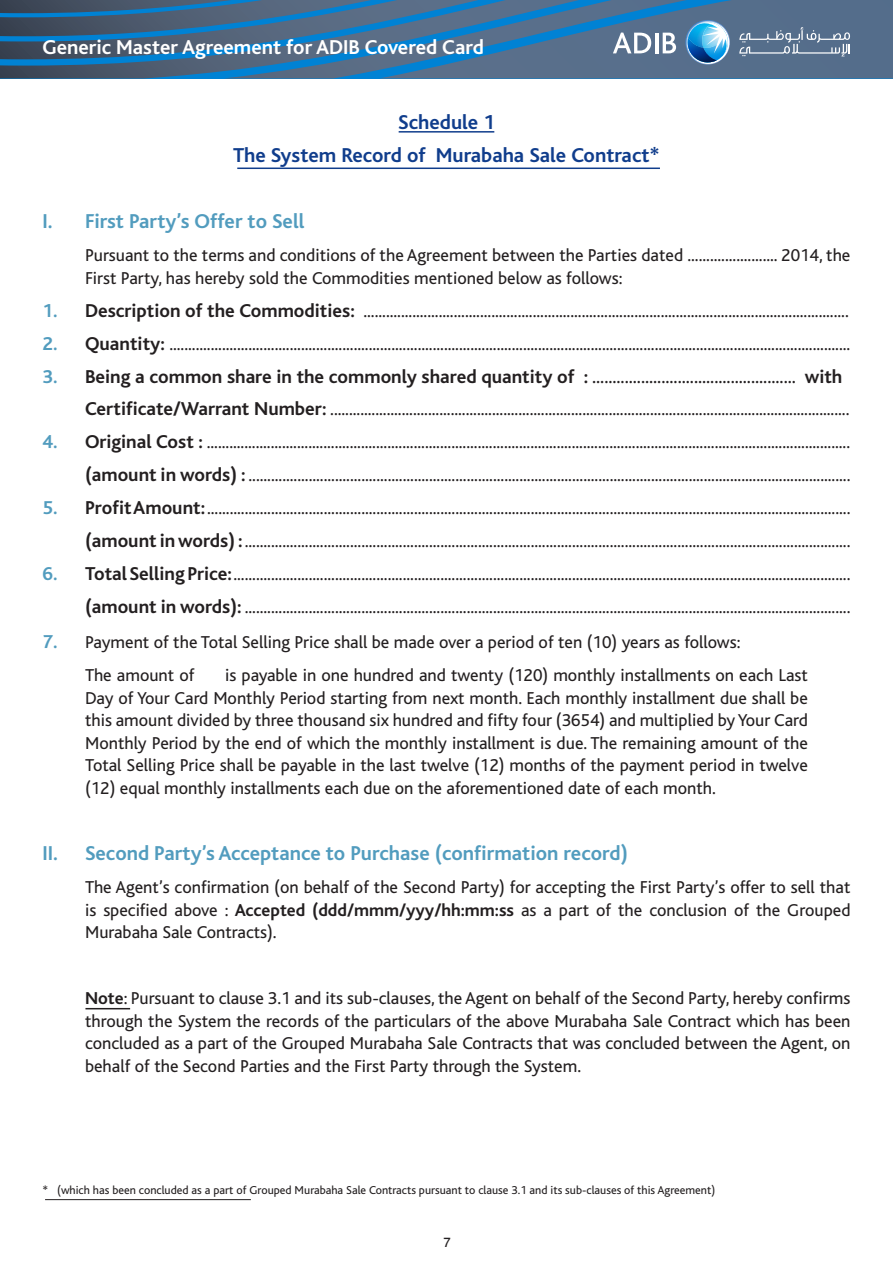
<style>
.page{position:relative;width:893px;height:1263px;background:#fff}
.page>*{position:absolute;margin:0;border:0;box-sizing:border-box;transform-origin:0 0}
.Text-1{font:700 21px "Bliss";color:#529cbe}
.Text-1-2{font:700 21px "Bliss";color:#103d8c}
.t1{font:700 21px "Bliss";color:#fff}
.Text-1-3{font:700 19.5px "Bliss";color:#231f20}
.Text-1-4{font:18px/22.5px "Bliss";color:#231f20;text-align:justify}
.t2{font:500 18px "Win Soft Pro";color:#231f20}
.Text-1-5{font:12px "Bliss";color:#231f20}
.s1{font-weight:700;font-size:19.5px;color:#529cbe}
.s2{font-weight:700;font-size:19.5px}
.s3{color:#529cbe}
.s4{font-weight:400}
.s5{font-weight:700}
</style>
<div class="page">
<svg style="left:0;top:0;width:893px;height:78px;background:#486f92"></svg>
<hr style="left:45px;top:1199px;width:206px;height:1px;background:#231f20">
<hr style="left:399px;top:131px;width:95px;height:2px;background:#103d8c">
<hr style="left:237px;top:168px;width:423px;height:1px;background:#103d8c">
<hr style="left:85px;top:1008px;width:45px;height:1px;background:#231f20">
<p class="t1" style="left:43px;top:37px;width:443px">Generic Master Agreement for ADIB Covered Card</p>
<p class="Text-1-2" style="left:398px;top:111px;width:98px">Schedule 1</p>
<p class="Text-1-2" style="left:233px;top:144px;width:428px">The System Record of Murabaha Sale Contract*</p>
<p class="Text-1" style="left:43px;top:210px;width:263px">I. First Party’s Offer to Sell</p>
<p class="Text-1-4" style="left:85px;top:244px;width:767px">Pursuant to the terms and conditions of the Agreement between the Parties dated ........................ 2014, the<br>First Party, has hereby sold the Commodities mentioned below as follows:</p>
<p class="Text-1-4" style="left:43px;top:300px;width:808px"><span class="s1">1.</span> <span class="s2">Description of the Commodities:</span> .................................................................................................................................</p>
<p class="Text-1-4" style="left:43px;top:333px;width:809px"><span class="s1">2.</span> <span class="s2">Quantity:</span> .....................................................................................................................................................................................</p>
<p class="Text-1-3" style="left:43px;top:367px;width:801px"><span class="s3">3.</span> Being a common share in the commonly shared quantity of : <span class="s4">..................................................</span> with</p>
<p class="Text-1-4" style="left:85px;top:398px;width:766px"><span class="s2">Certificate/Warrant Number:</span> ..........................................................................................................................................</p>
<p class="Text-1-4" style="left:43px;top:431px;width:809px"><span class="s1">4.</span> <span class="s2">Original Cost :</span> ...........................................................................................................................................................................</p>
<p class="Text-1-4" style="left:85px;top:464px;width:767px"><span class="s2">(amount in words) :</span> ................................................................................................................................................................</p>
<p class="Text-1-4" style="left:43px;top:497px;width:809px"><span class="s1">5.</span> <span class="s2">Profit Amount:</span> ...........................................................................................................................................................................</p>
<p class="Text-1-4" style="left:85px;top:530px;width:767px"><span class="s2">(amount in words) :</span> .................................................................................................................................................................</p>
<p class="Text-1-4" style="left:43px;top:563px;width:809px"><span class="s1">6.</span> <span class="s2">Total Selling Price:</span> ....................................................................................................................................................................</p>
<p class="Text-1-4" style="left:85px;top:597px;width:767px"><span class="s2">(amount in words):</span> .................................................................................................................................................................</p>
<p class="Text-1-4" style="left:43px;top:631px;width:699px"><span class="s1">7.</span> Payment of the Total Selling Price shall be made over a period of ten (10) years as follows:</p>
<p class="Text-1-4" style="left:85px;top:664px;width:111px">The amount of</p>
<p class="Text-1-4" style="left:85px;top:664px;width:724px;text-indent:140px">is payable in one hundred and twenty (120) monthly installments on each Last Day of Your Card Monthly Period starting from next month. Each monthly installment due shall be this amount divided by three thousand six hundred and fifty four (3654) and multiplied by Your Card Monthly Period by the end of which the monthly installment is due. The remaining amount of the Total Selling Price shall be payable in the last twelve (12) months of the payment period in twelve (12) equal monthly installments each due on the aforementioned date of each month.</p>
<p class="Text-1" style="left:43px;top:842px;width:587px">II. Second Party’s Acceptance to Purchase (confirmation record)</p>
<p class="Text-1-4" style="left:85px;top:876px;width:767px">The Agent’s confirmation (on behalf of the Second Party) for accepting the First Party’s offer to sell that is specified above : <span class="s5">Accepted (ddd/mmm/yyy/hh:mm:ss</span> as a part of the conclusion of the Grouped Murabaha Sale Contracts).</p>
<p class="Text-1-4" style="left:85px;top:988px;width:767px"><span class="s5">Note</span>: Pursuant to clause 3.1 and its sub-clauses, the Agent on behalf of the Second Party, hereby confirms through the System the records of the particulars of the above Murabaha Sale Contract which has been concluded as a part of the Grouped Murabaha Sale Contracts that was concluded between the Agent, on behalf of the Second Parties and the First Party through the System.</p>
<p class="Text-1-5" style="left:43px;top:1184px;width:674px">* (which has been concluded as a part of Grouped Murabaha Sale Contracts pursuant to clause 3.1 and its sub-clauses of this Agreement)</p>
<p class="t2" style="left:443px;top:1230px;width:9px">7</p>
</div>
